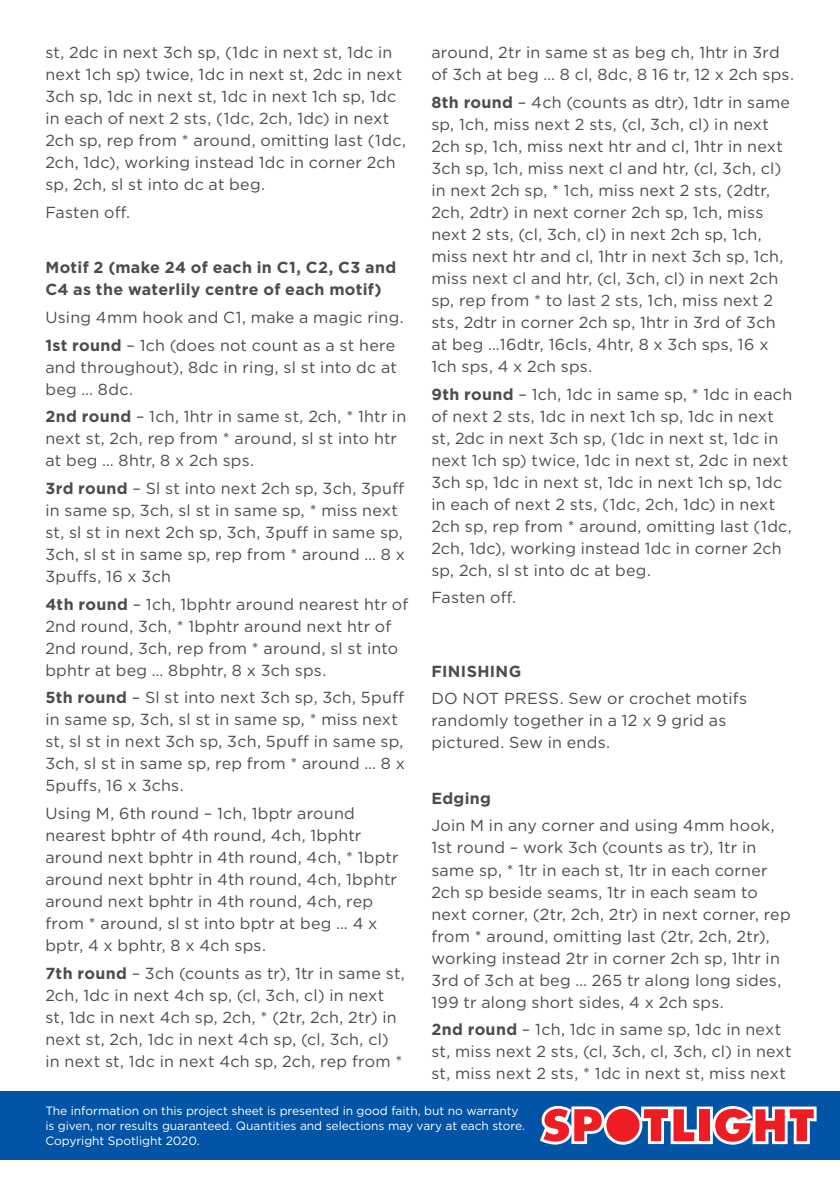
<style>
.page{position:relative;width:840px;height:1191px;background:#fff}
.page>*{position:absolute;margin:0;border:0;box-sizing:border-box;transform-origin:0 0}
.COPY{font:16px/22px "Gotham";letter-spacing:.015em;color:#4b4c4d}
.COPY-2{font:700 16px/22px "Gotham";letter-spacing:.02em;color:#4b4c4d}
.t1{font:12px/15px "Gotham";letter-spacing:-.005em;color:#fff}
.s1{font-weight:700}
</style>
<div class="page">
<div style="left:0;top:1090px;width:839px;height:69px;background:#0154a6"></div>
<svg style="left:540px;top:1106px;width:276px;height:38px;background:#c77183"></svg>
<p class="COPY" style="left:45px;top:41px;width:362px">st, 2dc in next 3ch sp, (1dc in next st, 1dc in next 1ch sp) twice, 1dc in next st, 2dc in next 3ch sp, 1dc in next st, 1dc in next 1ch sp, 1dc in each of next 2 sts, (1dc, 2ch, 1dc) in next 2ch sp, rep from * around, omitting last (1dc, 2ch, 1dc), working instead 1dc in corner 2ch sp, 2ch, sl st into dc at beg.</p>
<p class="COPY" style="left:45px;top:201px;width:86px">Fasten off.</p>
<p class="COPY" style="left:431px;top:41px;width:364px">around, 2tr in same st as beg ch, 1htr in 3rd of 3ch at beg … 8 cl, 8dc, 8 16 tr, 12 x 2ch sps.</p>
<p class="COPY" style="left:431px;top:91px;width:360px"><span class="s1">8th round</span> – 4ch (counts as dtr), 1dtr in same sp, 1ch, miss next 2 sts, (cl, 3ch, cl) in next 2ch sp, 1ch, miss next htr and cl, 1htr in next 3ch sp, 1ch, miss next cl and htr, (cl, 3ch, cl) in next 2ch sp, * 1ch, miss next 2 sts, (2dtr, 2ch, 2dtr) in next corner 2ch sp, 1ch, miss next 2 sts, (cl, 3ch, cl) in next 2ch sp, 1ch, miss next htr and cl, 1htr in next 3ch sp, 1ch, miss next cl and htr, (cl, 3ch, cl) in next 2ch sp, rep from * to last 2 sts, 1ch, miss next 2 sts, 2dtr in corner 2ch sp, 1htr in 3rd of 3ch at beg …16dtr, 16cls, 4htr, 8 x 3ch sps, 16 x 1ch sps, 4 x 2ch sps.</p>
<p class="COPY" style="left:431px;top:382px;width:362px"><span class="s1">9th round</span> – 1ch, 1dc in same sp, * 1dc in each of next 2 sts, 1dc in next 1ch sp, 1dc in next st, 2dc in next 3ch sp, (1dc in next st, 1dc in next 1ch sp) twice, 1dc in next st, 2dc in next 3ch sp, 1dc in next st, 1dc in next 1ch sp, 1dc in each of next 2 sts, (1dc, 2ch, 1dc) in next 2ch sp, rep from * around, omitting last (1dc, 2ch, 1dc), working instead 1dc in corner 2ch sp, 2ch, sl st into dc at beg.</p>
<p class="COPY" style="left:431px;top:586px;width:86px">Fasten off.</p>
<p class="COPY-2" style="left:45px;top:256px;width:352px">Motif 2 (make 24 of each in C1, C2, C3 and<br>C4 as the waterlily centre of each motif)</p>
<p class="COPY" style="left:45px;top:306px;width:359px">Using 4mm hook and C1, make a magic ring.</p>
<p class="COPY" style="left:45px;top:334px;width:353px;text-align:justify"><span class="s1">1st round</span> – 1ch (does not count as a st here and throughout), 8dc in ring, sl st into dc at beg … 8dc.</p>
<p class="COPY" style="left:45px;top:405px;width:362px"><span class="s1">2nd round</span> – 1ch, 1htr in same st, 2ch, * 1htr in next st, 2ch, rep from * around, sl st into htr at beg … 8htr, 8 x 2ch sps.</p>
<p class="COPY" style="left:45px;top:477px;width:361px"><span class="s1">3rd round</span> – Sl st into next 2ch sp, 3ch, 3puff in same sp, 3ch, sl st in same sp, * miss next st, sl st in next 2ch sp, 3ch, 3puff in same sp, 3ch, sl st in same sp, rep from * around … 8 x 3puffs, 16 x 3ch</p>
<p class="COPY" style="left:45px;top:593px;width:364px"><span class="s1">4th round</span> – 1ch, 1bphtr around nearest htr of 2nd round, 3ch, * 1bphtr around next htr of 2nd round, 3ch, rep from * around, sl st into bphtr at beg … 8bphtr, 8 x 3ch sps.</p>
<p class="COPY" style="left:45px;top:686px;width:361px"><span class="s1">5th round</span> – Sl st into next 3ch sp, 3ch, 5puff in same sp, 3ch, sl st in same sp, * miss next st, sl st in next 3ch sp, 3ch, 5puff in same sp, 3ch, sl st in same sp, rep from * around … 8 x 5puffs, 16 x 3chs.</p>
<p class="COPY" style="left:45px;top:802px;width:354px">Using M, 6th round – 1ch, 1bptr around nearest bphtr of 4th round, 4ch, 1bphtr around next bphtr in 4th round, 4ch, * 1bptr around next bphtr in 4th round, 4ch, 1bphtr around next bphtr in 4th round, 4ch, rep from * around, sl st into bptr at beg … 4 x bptr, 4 x bphtr, 8 x 4ch sps.</p>
<p class="COPY" style="left:45px;top:962px;width:360px"><span class="s1">7th round</span> – 3ch (counts as tr), 1tr in same st, 2ch, 1dc in next 4ch sp, (cl, 3ch, cl) in next st, 1dc in next 4ch sp, 2ch, * (2tr, 2ch, 2tr) in next st, 2ch, 1dc in next 4ch sp, (cl, 3ch, cl) in next st, 1dc in next 4ch sp, 2ch, rep from *</p>
<p class="COPY-2" style="left:431px;top:660px;width:91px">FINISHING</p>
<p class="COPY" style="left:431px;top:687px;width:317px">DO NOT PRESS. Sew or crochet motifs randomly together in a 12 x 9 grid as pictured. Sew in ends.</p>
<p class="COPY-2" style="left:431px;top:787px;width:61px">Edging</p>
<p class="COPY" style="left:431px;top:814px;width:361px">Join M in any corner and using 4mm hook, 1st round – work 3ch (counts as tr), 1tr in same sp, * 1tr in each st, 1tr in each corner 2ch sp beside seams, 1tr in each seam to next corner, (2tr, 2ch, 2tr) in next corner, rep from * around, omitting last (2tr, 2ch, 2tr), working instead 2tr in corner 2ch sp, 1htr in 3rd of 3ch at beg … 265 tr along long sides, 199 tr along short sides, 4 x 2ch sps.</p>
<p class="COPY" style="left:431px;top:1018px;width:362px"><span class="s1">2nd round</span> – 1ch, 1dc in same sp, 1dc in next st, miss next 2 sts, (cl, 3ch, cl, 3ch, cl) in next st, miss next 2 sts, * 1dc in next st, miss next</p>
<p class="t1" style="left:45px;top:1103px;width:481px">The information on this project sheet is presented in good faith, but no warranty is given, nor results guaranteed. Quantities and selections may vary at each store.<br>Copyright Spotlight 2020.</p>
</div>
